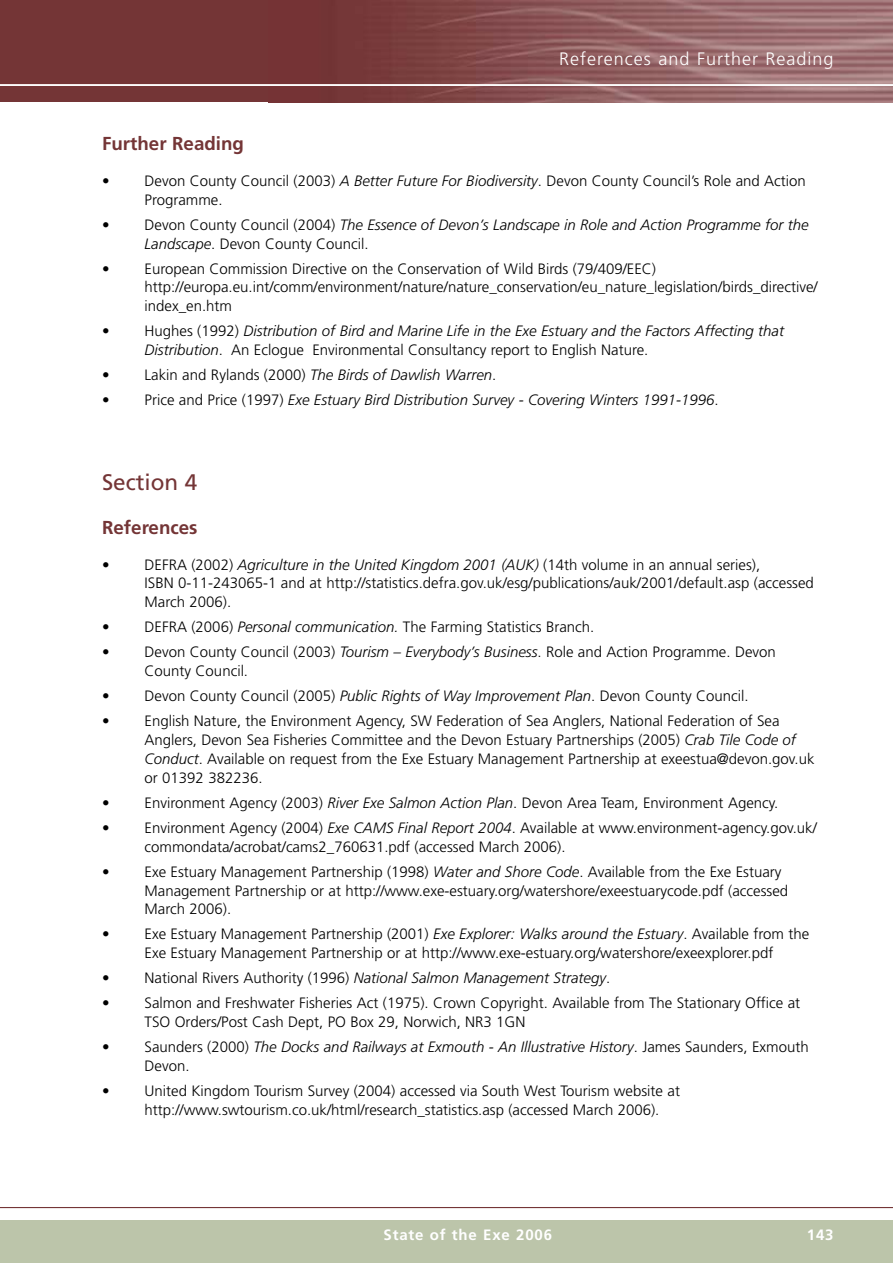
<style>
.page{position:relative;width:893px;height:1263px;background:#fff}
.page>*{position:absolute;margin:0;border:0;box-sizing:border-box;transform-origin:0 0}
.t1{font:22.5px "Frutiger";color:#743536}
.t2{font:700 18.75px "Frutiger";color:#743536}
.t3{font:300 18px "Frutiger";letter-spacing:.055em;color:#fff}
.t4{font:300 15px/18.8px "Frutiger";color:#000}
.t5{font:italic 300 15px/18.8px "Frutiger";color:#000}
.t6{font:700 15px "Frutiger";letter-spacing:.055em;color:#fff}
.s1{font-style:italic}
.s2{font-style:normal}
</style>
<div class="page">
<div style="left:0;top:1220px;width:893px;height:43px;background:#bcc5aa"></div>
<div style="left:0;top:0;width:893px;height:102px;background:#743536"></div>
<img style="left:393px;top:0;width:500px;height:102px">
<hr style="left:0;top:1207px;width:893px;height:1px;background:#743536">
<hr style="left:0;top:84px;width:893px;height:2px;background:#fff">
<p class="t3" style="left:559px;top:51px;width:276px">References and Further Reading</p>
<p class="t2" style="left:102px;top:136px;width:143px">Further Reading</p>
<p class="t4" style="left:145px;top:172px;width:663px;text-indent:-43px">• Devon County Council (2003) <span class="s1">A Better Future For Biodiversity</span>. Devon County Council’s Role and Action<br>Programme.</p>
<p class="t5" style="left:145px;top:216px;width:666px;text-indent:-43px"><span class="s2">• Devon County Council (2004)</span> The Essence of Devon’s Landscape in Role and Action Programme for the<br>Landscape<span class="s2">. Devon County Council.</span></p>
<p class="t4" style="left:145px;top:260px;width:675px;text-indent:-43px">• European Commission Directive on the Conservation of Wild Birds (79/409/EEC) http://europa.eu.int/comm/environment/nature/nature_conservation/eu_nature_legislation/birds_directive/ index_en.htm</p>
<p class="t5" style="left:145px;top:323px;width:641px;text-indent:-43px"><span class="s2">• Hughes (1992)</span> Distribution of Bird and Marine Life in the Exe Estuary and the Factors Affecting that<br>Distribution<span class="s2">. An Eclogue Environmental Consultancy report to English Nature.</span></p>
<p class="t4" style="left:102px;top:367px;width:396px">• Lakin and Rylands (2000) <span class="s1">The Birds of Dawlish Warren</span>.</p>
<p class="t5" style="left:102px;top:392px;width:618px"><span class="s2">• Price and Price (1997)</span> Exe Estuary Bird Distribution Survey - Covering Winters 1991-1996<span class="s2">.</span></p>
<h1 class="t1" style="left:102px;top:473px;width:97px">Section 4</h1>
<p class="t2" style="left:102px;top:520px;width:97px">References</p>
<p class="t4" style="left:145px;top:556px;width:671px;text-indent:-43px">• DEFRA (2002) <span class="s1">Agriculture in the United Kingdom 2001 (AUK)</span> (14th volume in an annual series),<br>ISBN 0-11-243065-1 and at http://statistics.defra.gov.uk/esg/publications/auk/2001/default.asp (accessed<br>March 2006).</p>
<p class="t4" style="left:102px;top:619px;width:494px">• DEFRA (2006) <span class="s1">Personal communication.</span> The Farming Statistics Branch.</p>
<p class="t4" style="left:145px;top:644px;width:633px;text-indent:-43px">• Devon County Council (2003) <span class="s1">Tourism – Everybody’s Business</span>. Role and Action Programme. Devon<br>County Council.</p>
<p class="t4" style="left:102px;top:688px;width:648px">• Devon County Council (2005) <span class="s1">Public Rights of Way Improvement Plan</span>. Devon County Council.</p>
<p class="t4" style="left:145px;top:713px;width:671px;text-indent:-43px">• English Nature, the Environment Agency, SW Federation of Sea Anglers, National Federation of Sea Anglers, Devon Sea Fisheries Committee and the Devon Estuary Partnerships (2005) <span class="s1">Crab Tile Code of Conduct</span>. Available on request from the Exe Estuary Management Partnership at exeestua@devon.gov.uk or 01392 382236.</p>
<p class="t4" style="left:102px;top:794px;width:678px">• Environment Agency (2003) <span class="s1">River Exe Salmon Action Plan</span>. Devon Area Team, Environment Agency.</p>
<p class="t4" style="left:145px;top:820px;width:674px;text-indent:-43px">• Environment Agency (2004) <span class="s1">Exe CAMS Final Report 2004</span>. Available at www.environment-agency.gov.uk/ commondata/acrobat/cams2_760631.pdf (accessed March 2006).</p>
<p class="t4" style="left:145px;top:863px;width:645px;text-indent:-43px">• Exe Estuary Management Partnership (1998) <span class="s1">Water and Shore Code</span>. Available from the Exe Estuary<br>Management Partnership or at http://www.exe-estuary.org/watershore/exeestuarycode.pdf (accessed<br>March 2006).</p>
<p class="t4" style="left:102px;top:926px;width:709px;text-align:center">• Exe Estuary Management Partnership (2001) <span class="s1">Exe Explorer: Walks around the Estuary</span>. Available from the<br>Exe Estuary Management Partnership or at http://www.exe-estuary.org/watershore/exeexplorer.pdf</p>
<p class="t5" style="left:102px;top:970px;width:510px"><span class="s2">• National Rivers Authority (1996)</span> National Salmon Management Strategy<span class="s2">.</span></p>
<p class="t4" style="left:145px;top:995px;width:657px;text-indent:-43px">• Salmon and Freshwater Fisheries Act (1975). Crown Copyright. Available from The Stationary Office at<br>TSO Orders/Post Cash Dept, PO Box 29, Norwich, NR3 1GN</p>
<p class="t5" style="left:145px;top:1039px;width:665px;text-indent:-43px"><span class="s2">• Saunders (2000)</span> The Docks and Railways at Exmouth - An Illustrative History<span class="s2">. James Saunders, Exmouth<br>Devon.</span></p>
<p class="t4" style="left:145px;top:1083px;width:537px;text-indent:-43px">• United Kingdom Tourism Survey (2004) accessed via South West Tourism website at http://www.swtourism.co.uk/html/research_statistics.asp (accessed March 2006).</p>
<p class="t6" style="left:384px;top:1229px;width:170px">State of the Exe 2006</p>
<p class="t6" style="left:807px;top:1229px;width:28px">143</p>
</div>
